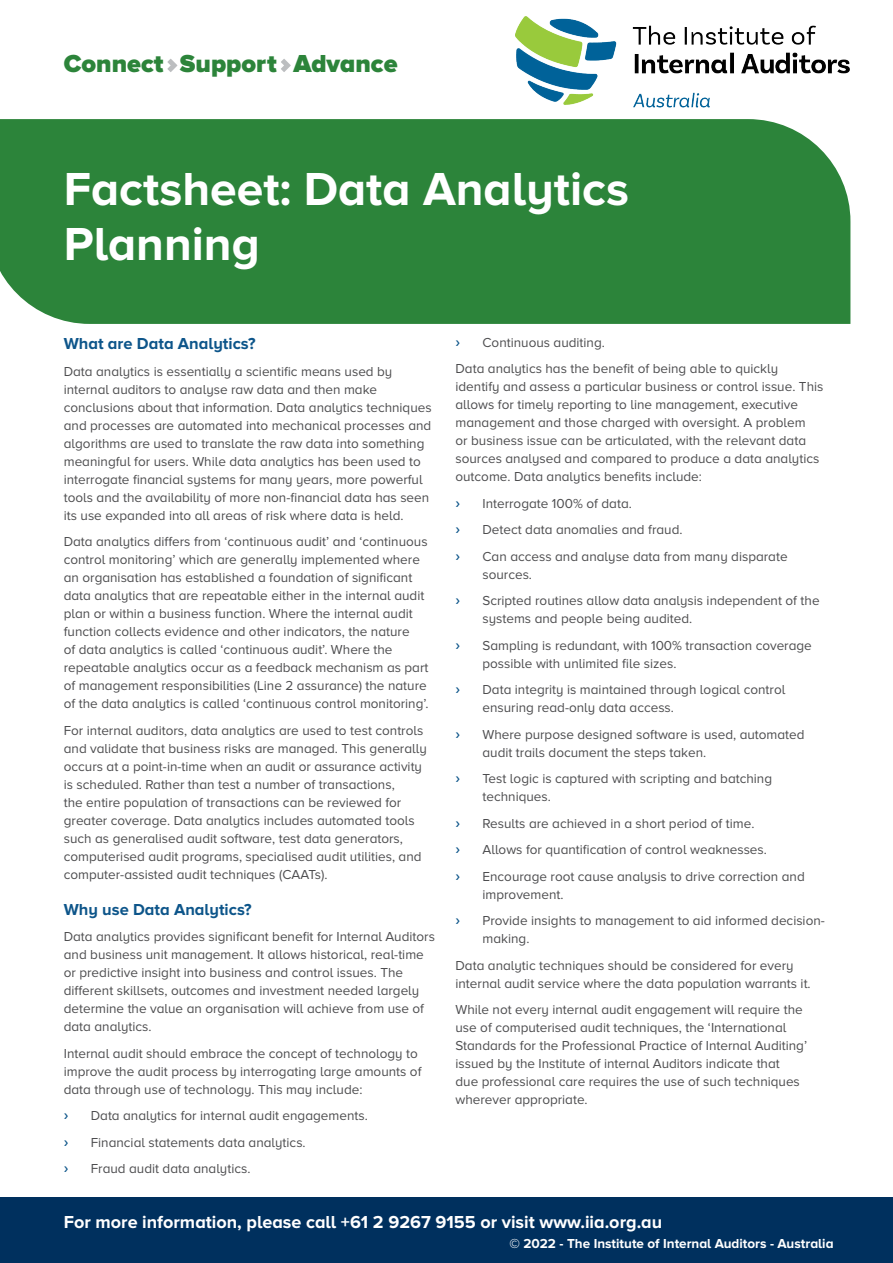
<style>
.page{position:relative;width:893px;height:1263px;background:#fff}
.page>*{position:absolute;margin:0;border:0;box-sizing:border-box;transform-origin:0 0}
.t1{font:700 48px/55.5px "Proxima Nova A";color:#fff}
.t2{font:900 25.5px "Proxima Nova A";color:#2c843a}
.t3{font:700 18px "Proxima Nova A";color:#fff}
.t4{font:700 16.5px "Proxima Nova A";color:#0d558a}
.t5{font:13.5px/18px "Proxima Nova A";color:#4d4d4f}
.t6{font:700 13.5px "Proxima Nova A";color:#fff}
.t7{font:13.5px "Cabin";color:#0d558a}
</style>
<div class="page">
<div style="left:0;top:119px;width:850px;height:205px;background:#2c843a"></div>
<div style="left:0;top:1198px;width:893px;height:65px;background:#00305e"></div>
<svg style="left:167px;top:59px;width:10px;height:13px"></svg>
<svg style="left:281px;top:59px;width:10px;height:13px"></svg>
<img style="left:515px;top:17px;width:335px;height:90px">
<h2 class="t2" style="left:64px;top:49px;width:335px">Connect Support Advance</h2>
<h1 class="t1" style="left:64px;top:160px;width:567px">Factsheet: Data Analytics<br>Planning</h1>
<p class="t4" style="left:64px;top:334px;width:193px">What are Data Analytics?</p>
<p class="t5" style="left:64px;top:362px;width:369px">Data analytics is essentially a scientific means used by internal auditors to analyse raw data and then make conclusions about that information. Data analytics techniques and processes are automated into mechanical processes and algorithms are used to translate the raw data into something meaningful for users. While data analytics has been used to interrogate financial systems for many years, more powerful tools and the availability of more non-financial data has seen its use expanded into all areas of risk where data is held.</p>
<p class="t5" style="left:64px;top:532px;width:366px">Data analytics differs from ‘continuous audit’ and ‘continuous control monitoring’ which are generally implemented where an organisation has established a foundation of significant data analytics that are repeatable either in the internal audit plan or within a business function. Where the internal audit function collects evidence and other indicators, the nature<br>of data analytics is called ‘continuous audit’. Where the repeatable analytics occur as a feedback mechanism as part of management responsibilities (Line 2 assurance) the nature of the data analytics is called ‘continuous control monitoring’.</p>
<p class="t5" style="left:64px;top:721px;width:365px">For internal auditors, data analytics are used to test controls and validate that business risks are managed. This generally occurs at a point-in-time when an audit or assurance activity is scheduled. Rather than test a number of transactions,<br>the entire population of transactions can be reviewed for greater coverage. Data analytics includes automated tools such as generalised audit software, test data generators, computerised audit programs, specialised audit utilities, and computer-assisted audit techniques (CAATs).</p>
<p class="t4" style="left:64px;top:900px;width:189px">Why use Data Analytics?</p>
<p class="t5" style="left:64px;top:928px;width:373px">Data analytics provides significant benefit for Internal Auditors and business unit management. It allows historical, real-time or predictive insight into business and control issues. The different skillsets, outcomes and investment needed largely determine the value an organisation will achieve from use of data analytics.</p>
<p class="t5" style="left:64px;top:1044px;width:359px">Internal audit should embrace the concept of technology to improve the audit process by interrogating large amounts of data through use of technology. This may include:</p>
<p class="t7" style="left:64px;top:1107px;width:6px">›</p>
<p class="t5" style="left:91px;top:1106px;width:279px">Data analytics for internal audit engagements.</p>
<p class="t7" style="left:64px;top:1134px;width:6px">›</p>
<p class="t5" style="left:91px;top:1133px;width:216px">Financial statements data analytics.</p>
<p class="t7" style="left:64px;top:1160px;width:6px">›</p>
<p class="t5" style="left:91px;top:1159px;width:161px">Fraud audit data analytics.</p>
<p class="t5" style="left:455px;top:329px;width:324px;line-height:26.5px;text-indent:27px">Continuous auditing.<br>Data analytics has the benefit of being able to quickly</p>
<p class="t5" style="left:455px;top:378px;width:369px">identify and assess a particular business or control issue. This allows for timely reporting to line management, executive management and those charged with oversight. A problem<br>or business issue can be articulated, with the relevant data sources analysed and compared to produce a data analytics outcome. Data analytics benefits include:</p>
<p class="t7" style="left:455px;top:495px;width:6px">›</p>
<p class="t5" style="left:482px;top:494px;width:151px">Interrogate 100% of data.</p>
<p class="t7" style="left:455px;top:521px;width:6px">›</p>
<p class="t5" style="left:482px;top:521px;width:202px">Detect data anomalies and fraud.</p>
<p class="t7" style="left:455px;top:548px;width:6px">›</p>
<p class="t5" style="left:482px;top:547px;width:307px">Can access and analyse data from many disparate sources.</p>
<p class="t7" style="left:455px;top:592px;width:6px">›</p>
<p class="t5" style="left:482px;top:592px;width:339px">Scripted routines allow data analysis independent of the systems and people being audited.</p>
<p class="t7" style="left:455px;top:637px;width:6px">›</p>
<p class="t5" style="left:482px;top:636px;width:331px">Sampling is redundant, with 100% transaction coverage possible with unlimited file sizes.</p>
<p class="t7" style="left:455px;top:681px;width:6px">›</p>
<p class="t5" style="left:482px;top:681px;width:304px">Data integrity is maintained through logical control ensuring read-only data access.</p>
<p class="t7" style="left:455px;top:726px;width:6px">›</p>
<p class="t5" style="left:482px;top:725px;width:324px">Where purpose designed software is used, automated audit trails document the steps taken.</p>
<p class="t7" style="left:455px;top:770px;width:6px">›</p>
<p class="t5" style="left:482px;top:770px;width:291px">Test logic is captured with scripting and batching techniques.</p>
<p class="t7" style="left:455px;top:815px;width:6px">›</p>
<p class="t5" style="left:482px;top:814px;width:273px">Results are achieved in a short period of time.</p>
<p class="t7" style="left:455px;top:841px;width:6px">›</p>
<p class="t5" style="left:482px;top:841px;width:286px">Allows for quantification of control weaknesses.</p>
<p class="t7" style="left:455px;top:868px;width:6px">›</p>
<p class="t5" style="left:482px;top:867px;width:324px">Encourage root cause analysis to drive correction and improvement.</p>
<p class="t7" style="left:455px;top:912px;width:6px">›</p>
<p class="t5" style="left:482px;top:912px;width:344px">Provide insights to management to aid informed decision&shy;making.</p>
<p class="t5" style="left:455px;top:956px;width:357px">Data analytic techniques should be considered for every internal audit service where the data population warrants it.</p>
<p class="t5" style="left:455px;top:1001px;width:353px">While not every internal audit engagement will require the use of computerised audit techniques, the ‘International Standards for the Professional Practice of Internal Auditing’ issued by the Institute of internal Auditors indicate that<br>due professional care requires the use of such techniques wherever appropriate.</p>
<p class="t7" style="left:455px;top:334px;width:6px">›</p>
<h3 class="t3" style="left:64px;top:1212px;width:600px">For more information, please call +61 2 9267 9155 or visit www.iia.org.au</h3>
<p class="t6" style="left:509px;top:1236px;width:326px">© 2022 - The Institute of Internal Auditors - Australia</p>
</div>
